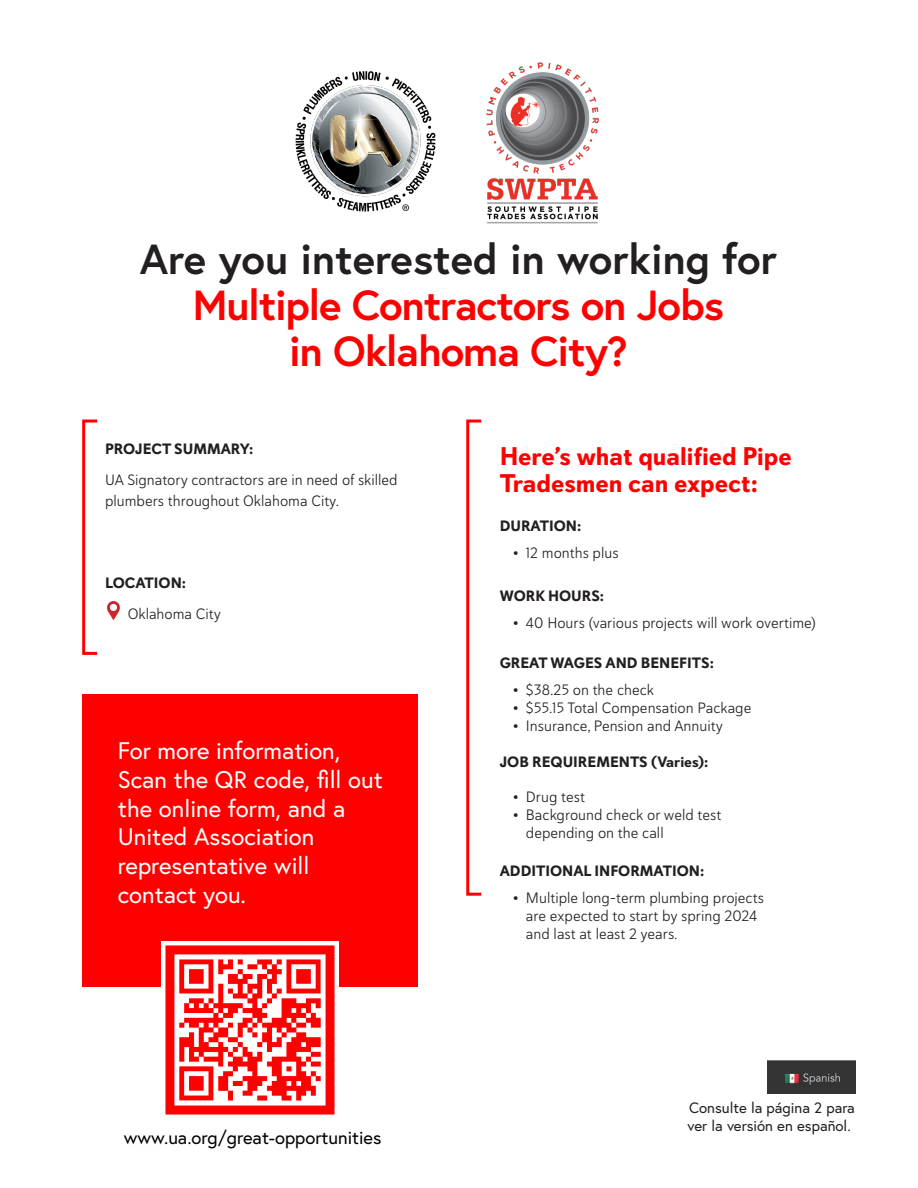
<style>
.page{position:relative;width:918px;height:1188px;background:#fff}
.page>*{position:absolute;margin:0;border:0;box-sizing:border-box;transform-origin:0 0}
.t1{font:700 42px/46.2px "Europa";letter-spacing:-.025em;color:#f00;text-align:center}
.t2{font:700 42px "Europa";color:#231f20}
.t3{font:700 25.5px/27px "Davis Sans";color:#f00}
.t4{font:24px/28.8px "Europa";color:#fff}
.t5{font:18.45px "Europa";color:#000}
.t6{font:15px/18px "Haboro Soft Nor Boo";color:#231f20}
.t7{font:700 15px "Davis Sans";color:#231f20}
.t8{font:15px/18px "Europa";color:#231f20}
.s1{font-family:"Times New Roman"}
</style>
<div class="page">
<div style="left:82px;top:694px;width:336px;height:293px;background:#f00"></div>
<svg style="left:107px;top:601px;width:13px;height:19px"></svg>
<div style="left:82px;top:420px;width:17px;height:235px;border:3px solid #f00"></div>
<div style="left:466px;top:420px;width:17px;height:476px;border:3px solid #f00"></div>
<img style="left:767px;top:1061px;width:88px;height:33px">
<img style="left:295px;top:72px;width:141px;height:139px">
<img style="left:162px;top:942px;width:177px;height:173px">
<img style="left:486px;top:62px;width:113px;height:162px">
<h1 class="t2" style="left:140px;top:230px;width:639px">Are you interested in working for</h1>
<h1 class="t1" style="left:193px;top:281px;width:533px">Multiple Contractors on Jobs in Oklahoma City?</h1>
<p class="t7" style="left:105px;top:440px;width:150px">PROJECT SUMMARY:</p>
<p class="t6" style="left:105px;top:469px;width:294px;line-height:21px">UA Signatory contractors are in need of skilled plumbers throughout Oklahoma City.</p>
<p class="t7" style="left:105px;top:574px;width:83px">LOCATION:</p>
<p class="t6" style="left:128px;top:605px;width:95px">Oklahoma City</p>
<h3 class="t4" style="left:118px;top:736px;width:267px">For more information,<br>Scan the QR code, fill out the online form, and a<br>United Association representative will contact you.</h3>
<p class="t5" style="left:124px;top:1126px;width:259px">www.ua.org/great-opportunities</p>
<h2 class="t3" style="left:500px;top:443px;width:294px">Here’s what qualified Pipe<br>Tradesmen can expect:</h2>
<p class="t7" style="left:500px;top:517px;width:83px">DURATION:</p>
<p class="t6" style="left:513px;top:544px;width:107px"><span class="s1">•</span> 12 months plus</p>
<p class="t7" style="left:500px;top:587px;width:106px">WORK HOURS:</p>
<p class="t6" style="left:513px;top:613px;width:304px"><span class="s1">•</span> 40 Hours (various projects will work overtime)</p>
<p class="t7" style="left:500px;top:654px;width:216px">GREAT WAGES AND BENEFITS:</p>
<p class="t6" style="left:513px;top:681px;width:142px"><span class="s1">•</span> $38.25 on the check</p>
<p class="t6" style="left:513px;top:699px;width:240px"><span class="s1">•</span> $55.15 Total Compensation Package</p>
<p class="t6" style="left:513px;top:717px;width:211px"><span class="s1">•</span> Insurance, Pension and Annuity</p>
<p class="t7" style="left:500px;top:753px;width:210px">JOB REQUIREMENTS (Varies):</p>
<p class="t6" style="left:513px;top:788px;width:73px"><span class="s1">•</span> Drug test</p>
<p class="t6" style="left:526px;top:806px;width:197px;text-indent:-13px"><span class="s1">•</span> Background check or weld test depending on the call</p>
<p class="t7" style="left:500px;top:861px;width:206px">ADDITIONAL INFORMATION:</p>
<p class="t6" style="left:526px;top:888px;width:240px;text-indent:-13px"><span class="s1">•</span> Multiple long-term plumbing projects are expected to start by spring 2024 and last at least 2 years.</p>
<p class="t8" style="left:687px;top:1099px;width:169px">Consulte la página 2 para ver la versión en español.</p>
</div>
